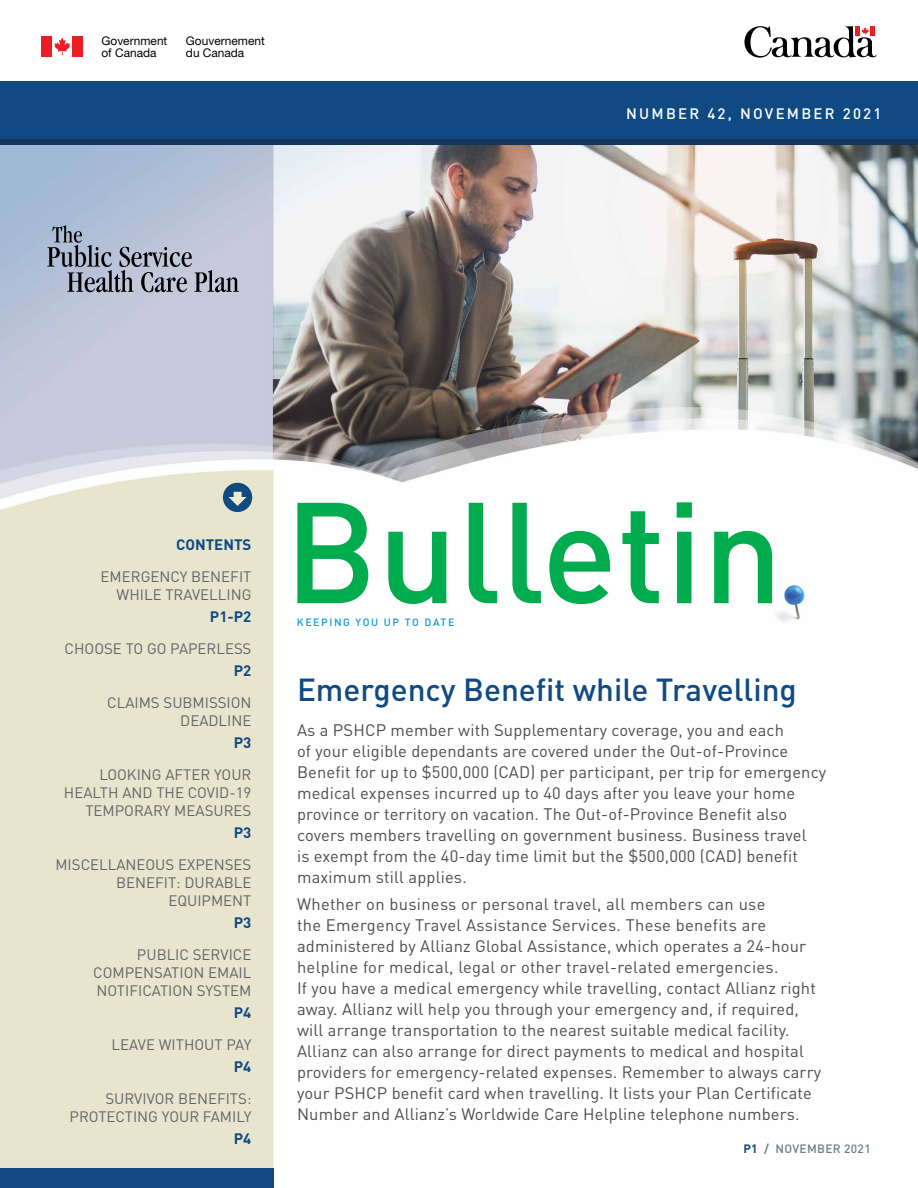
<style>
.page{position:relative;width:918px;height:1188px;background:#fff}
.page>*{position:absolute;margin:0;border:0;box-sizing:border-box;transform-origin:0 0}
.Headline_-_EN{font:500 31.5px "DIN";color:#104a82}
.Paragraph_Style_1{font:16.5px/21px "DIN";letter-spacing:.01em;color:#4d4d4f}
.Table_of_Contents{font:15px/18px "DIN";color:#636466;text-align:right}
.Table_of_contents_pg{font:700 15px "DIN";color:#104a82}
.date_and_issue_numbe{font:500 15px "DIN";letter-spacing:.15em;color:#fff}
.t1{font:500 12px "DIN";letter-spacing:.025em;color:#6d8080}
.t2{font:11.85px/11.9px "Helvetica Neue LT Std";color:#000}
.masthead_subhead{font:500 10.5px "DIN";letter-spacing:.15em;color:#109ad6}
.s1{font-weight:700;color:#104a82}
.s2{font-weight:700}
</style>
<div class="page">
<svg style="left:744px;top:26px;width:133px;height:32px"></svg>
<div style="left:870px;top:26px;width:5px;height:10px;background:#ed1d24"></div>
<div style="left:42px;top:36px;width:10px;height:21px;background:#ed1d24"></div>
<svg style="left:54px;top:38px;width:16px;height:17px"></svg>
<div style="left:73px;top:36px;width:10px;height:21px;background:#ed1d24"></div>
<img style="left:0;top:145px;width:918px;height:1023px">
<div style="left:0;top:81px;width:918px;height:61px;background:#104a82"></div>
<div style="left:0;top:140px;width:918px;height:5px;background:#15345b"></div>
<svg style="left:47px;top:225px;width:192px;height:67px"></svg>
<div style="left:223px;top:483px;width:29px;height:29px;background:#104a82;border-radius:50%"></div>
<svg style="left:229px;top:492px;width:18px;height:14px"></svg>
<svg style="left:297px;top:502px;width:475px;height:102px"></svg>
<img style="left:774px;top:577px;width:38px;height:49px">
<div style="left:0;top:1168px;width:274px;height:20px;background:#104a82"></div>
<p class="t2" style="left:101px;top:35px;width:67px">Government of Canada</p>
<p class="t2" style="left:186px;top:35px;width:80px">Gouvernement du Canada</p>
<p class="date_and_issue_numbe" style="left:626px;top:104px;width:257px">NUMBER 42, NOVEMBER 2021</p>
<p class="Table_of_contents_pg" style="left:176px;top:535px;width:77px">CONTENTS</p>
<p class="Table_of_Contents" style="left:101px;top:567px;width:152px">EMERGENCY BENEFIT<br>WHILE TRAVELLING</p>
<p class="Table_of_contents_pg" style="left:210px;top:607px;width:43px">P1-P2</p>
<p class="Table_of_Contents" style="left:65px;top:639px;width:188px">CHOOSE TO GO PAPERLESS</p>
<p class="Table_of_contents_pg" style="left:234px;top:661px;width:19px">P2</p>
<p class="Table_of_Contents" style="left:107px;top:693px;width:146px">CLAIMS SUBMISSION<br>DEADLINE</p>
<p class="Table_of_contents_pg" style="left:234px;top:733px;width:19px">P3</p>
<p class="Table_of_Contents" style="left:64px;top:765px;width:189px">LOOKING AFTER YOUR<br>HEALTH AND THE COVID-19<br>TEMPORARY MEASURES</p>
<p class="Table_of_contents_pg" style="left:234px;top:823px;width:19px">P3</p>
<p class="Table_of_Contents" style="left:55px;top:855px;width:198px">MISCELLANEOUS EXPENSES<br>BENEFIT: DURABLE<br>EQUIPMENT</p>
<p class="Table_of_contents_pg" style="left:234px;top:913px;width:19px">P3</p>
<p class="Table_of_Contents" style="left:93px;top:945px;width:160px;text-align:justify;text-indent:44px">PUBLIC SERVICE COMPENSATION EMAIL NOTIFICATION SYSTEM</p>
<p class="Table_of_contents_pg" style="left:234px;top:1003px;width:19px">P4</p>
<p class="Table_of_Contents" style="left:112px;top:1035px;width:141px">LEAVE WITHOUT PAY</p>
<p class="Table_of_contents_pg" style="left:234px;top:1057px;width:19px">P4</p>
<p class="Table_of_Contents" style="left:70px;top:1089px;width:183px">SURVIVOR BENEFITS:<br>PROTECTING YOUR FAMILY</p>
<p class="Table_of_contents_pg" style="left:234px;top:1129px;width:19px">P4</p>
<p class="masthead_subhead" style="left:297px;top:615px;width:159px">KEEPING YOU UP TO DATE</p>
<h1 class="Headline_-_EN" style="left:297px;top:670px;width:501px">Emergency Benefit while Travelling</h1>
<p class="Paragraph_Style_1" style="left:297px;top:719px;width:531px">As a PSHCP member with Supplementary coverage, you and each<br>of your eligible dependants are covered under the Out-of-Province Benefit for up to $500,000 (CAD) per participant, per trip for emergency medical expenses incurred up to 40 days after you leave your home province or territory on vacation. The Out-of-Province Benefit also covers members travelling on government business. Business travel<br>is exempt from the 40-day time limit but the $500,000 (CAD) benefit maximum still applies.</p>
<p class="Paragraph_Style_1" style="left:297px;top:893px;width:526px">Whether on business or personal travel, all members can use<br>the Emergency Travel Assistance Services. These benefits are administered by Allianz Global Assistance, which operates a 24-hour helpline for medical, legal or other travel-related emergencies.<br>If you have a medical emergency while travelling, contact Allianz right away. Allianz will help you through your emergency and, if required, will arrange transportation to the nearest suitable medical facility.<br>Allianz can also arrange for direct payments to medical and hospital providers for emergency-related expenses. Remember to always carry your PSHCP benefit card when travelling. It lists your Plan Certificate Number and Allianz’s Worldwide Care Helpline telephone numbers.</p>
<p class="t1" style="left:743px;top:1141px;width:129px"><span class="s1">P1</span> <span class="s2">/</span> NOVEMBER 2021</p>
</div>
